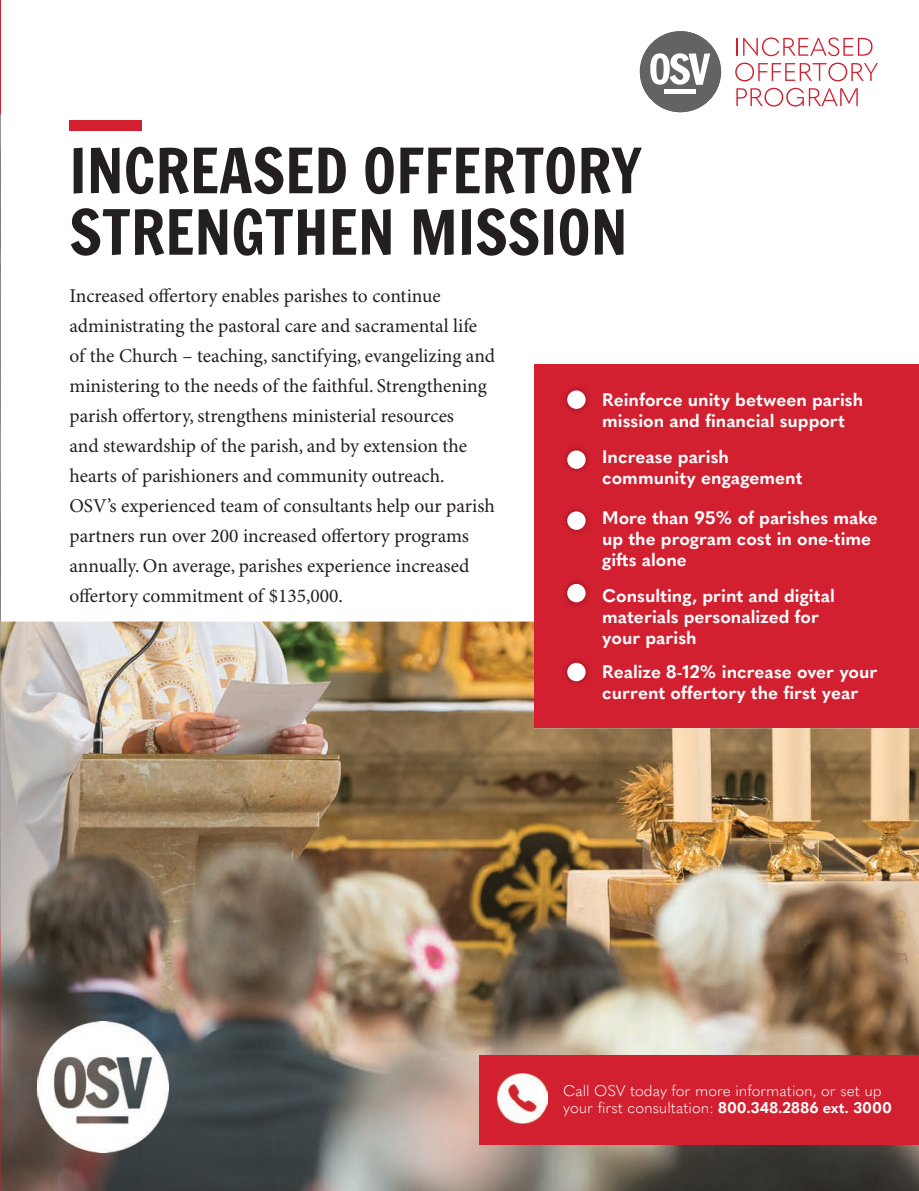
<style>
.page{position:relative;width:919px;height:1191px;background:#fff}
.page>*{position:absolute;margin:0;border:0;box-sizing:border-box;transform-origin:0 0}
.t1{font:60.75px/61.5px "Francois One";color:#231f20}
.t2{font:19.5px/30px "Minion Pro";color:#231f20}
.t3{font:700 18px/21px "Quasimoda";color:#fff}
.t4{font:300 15.15px/17.4px "Quasimoda";color:#fff}
.s1{font-weight:700}
</style>
<div class="page">
<img style="left:0;top:114px;width:1px;height:507px">
<div style="left:69px;top:120px;width:73px;height:11px;background:#d22031"></div>
<img style="left:0;top:621px;width:919px;height:569px">
<div style="left:479px;top:1055px;width:440px;height:89px;background:#d22031"></div>
<img style="left:498px;top:1073px;width:49px;height:51px">
<img style="left:37px;top:1021px;width:132px;height:131px">
<div style="left:534px;top:364px;width:385px;height:364px;background:#d22031"></div>
<img style="left:565px;top:388px;width:23px;height:24px">
<div style="left:567px;top:390px;width:18px;height:19px;background:#fff;border-radius:50%"></div>
<img style="left:565px;top:448px;width:23px;height:24px">
<div style="left:567px;top:450px;width:18px;height:19px;background:#fff;border-radius:50%"></div>
<img style="left:565px;top:509px;width:23px;height:24px">
<div style="left:567px;top:511px;width:18px;height:19px;background:#fff;border-radius:50%"></div>
<img style="left:565px;top:581px;width:23px;height:24px">
<div style="left:567px;top:584px;width:18px;height:18px;background:#fff;border-radius:50%"></div>
<img style="left:565px;top:660px;width:23px;height:24px">
<div style="left:567px;top:662px;width:18px;height:19px;background:#fff;border-radius:50%"></div>
<svg style="left:736px;top:37px;width:136px;height:19px"></svg>
<svg style="left:735px;top:63px;width:143px;height:18px"></svg>
<svg style="left:736px;top:88px;width:122px;height:19px"></svg>
<div style="left:640px;top:31px;width:81px;height:81px;background:#636366;border-radius:50%"></div>
<svg style="left:650px;top:53px;width:60px;height:32px"></svg>
<hr style="left:664px;top:90px;width:31px;height:4px;background:#fff">
<hr style="left:0;top:0;width:1px;height:114px;background:#d22031">
<h1 class="t1" style="left:69px;top:139px;width:574px">INCREASED OFFERTORY<br>STRENGTHEN MISSION</h1>
<p class="t2" style="left:69px;top:281px;width:427px">Increased offertory enables parishes to continue administrating the pastoral care and sacramental life of the Church – teaching, sanctifying, evangelizing and ministering to the needs of the faithful. Strengthening parish offertory, strengthens ministerial resources<br>and stewardship of the parish, and by extension the hearts of parishioners and community outreach.<br>OSV’s experienced team of consultants help our parish partners run over 200 increased offertory programs annually. On average, parishes experience increased offertory commitment of $135,000.</p>
<p class="t3" style="left:602px;top:388px;width:262px">Reinforce unity between parish mission and nancial support</p>
<p class="t3" style="left:602px;top:445px;width:202px">Increase parish community engagement</p>
<p class="t3" style="left:602px;top:505px;width:277px">More than 95% of parishes make up the program cost in one-time gifts alone</p>
<p class="t3" style="left:602px;top:583px;width:234px">Consulting, print and digital materials personalized for your parish</p>
<p class="t3" style="left:602px;top:660px;width:277px">Realize 8-12% increase over your current offertory the rst year</p>
<p class="t4" style="left:563px;top:1080px;width:330px">Call OSV today for more information, or set up your rst consultation: <span class="s1">800.348.2886 ext. 3000</span></p>
</div>
